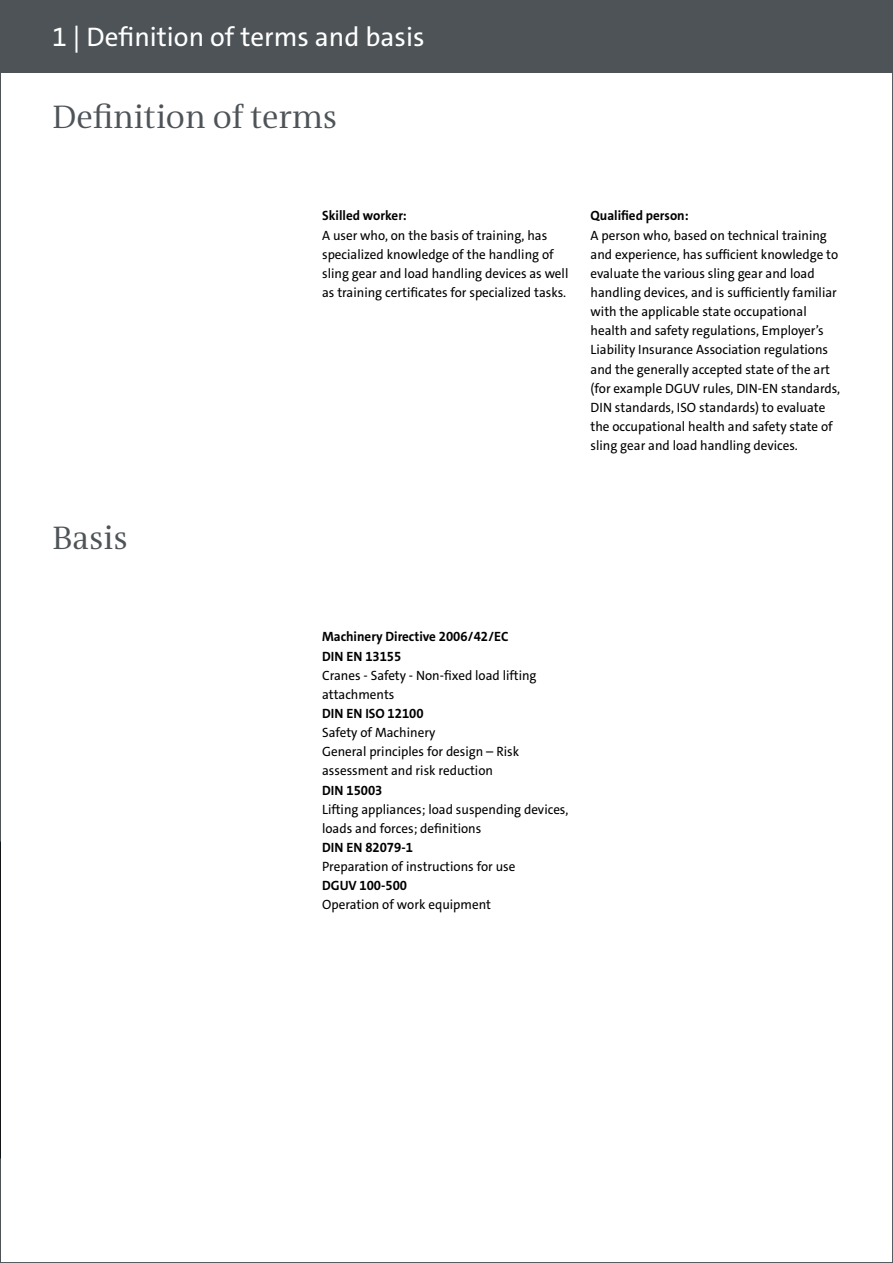
<style>
.page{position:relative;width:893px;height:1263px;background:#fff}
.page>*{position:absolute;margin:0;border:0;box-sizing:border-box;transform-origin:0 0}
.t1{font:33px "VWAG The Antiqua";color:#4d5357}
.t2{font:27px "VWAG The Sans";color:#fff}
.t3{font:13.5px/19.2px "VWAG The Sans";color:#000}
.t4{font:700 13.5px/19.2px "VWAG The Sans";color:#000}
</style>
<div class="page">
<svg style="left:0;top:72px;width:1px;height:1191px"></svg>
<div style="left:0;top:0;width:893px;height:72px;background:#4d5357"></div>
<h2 class="t2" style="left:52px;top:20px;width:374px">1 | Definition of terms and basis</h2>
<h1 class="t1" style="left:53px;top:95px;width:286px">Definition of terms</h1>
<h1 class="t1" style="left:53px;top:516px;width:77px">Basis</h1>
<p class="t4" style="left:322px;top:206px;width:86px">Skilled worker:</p>
<p class="t3" style="left:322px;top:226px;width:248px">A user who, on the basis of training, has specialized knowledge of the handling of sling gear and load handling devices as well as training certificates for specialized tasks.</p>
<p class="t4" style="left:590px;top:206px;width:100px">Qualified person:</p>
<p class="t3" style="left:590px;top:226px;width:251px">A person who, based on technical training and experience, has sufficient knowledge to evaluate the various sling gear and load handling devices, and is sufficiently familiar with the applicable state occupational health and safety regulations, Employer’s Liability Insurance Association regulations and the generally accepted state of the art (for example DGUV rules, DIN-EN standards, DIN standards, ISO standards) to evaluate the occupational health and safety state of sling gear and load handling devices.</p>
<p class="t4" style="left:322px;top:627px;width:188px">Machinery Directive 2006/42/EC<br>DIN EN 13155</p>
<p class="t3" style="left:322px;top:666px;width:216px">Cranes - Safety - Non-fixed load lifting attachments</p>
<p class="t4" style="left:322px;top:704px;width:103px">DIN EN ISO 12100</p>
<p class="t3" style="left:322px;top:723px;width:199px">Safety of Machinery<br>General principles for design – Risk assessment and risk reduction</p>
<p class="t4" style="left:322px;top:780px;width:62px">DIN 15003</p>
<p class="t3" style="left:322px;top:800px;width:248px">Lifting appliances; load suspending devices, loads and forces; definitions</p>
<p class="t4" style="left:322px;top:838px;width:92px">DIN EN 82079-1</p>
<p class="t3" style="left:322px;top:857px;width:195px">Preparation of instructions for use</p>
<p class="t4" style="left:322px;top:876px;width:87px">DGUV 100-500</p>
<p class="t3" style="left:322px;top:895px;width:170px">Operation of work equipment</p>
</div>
